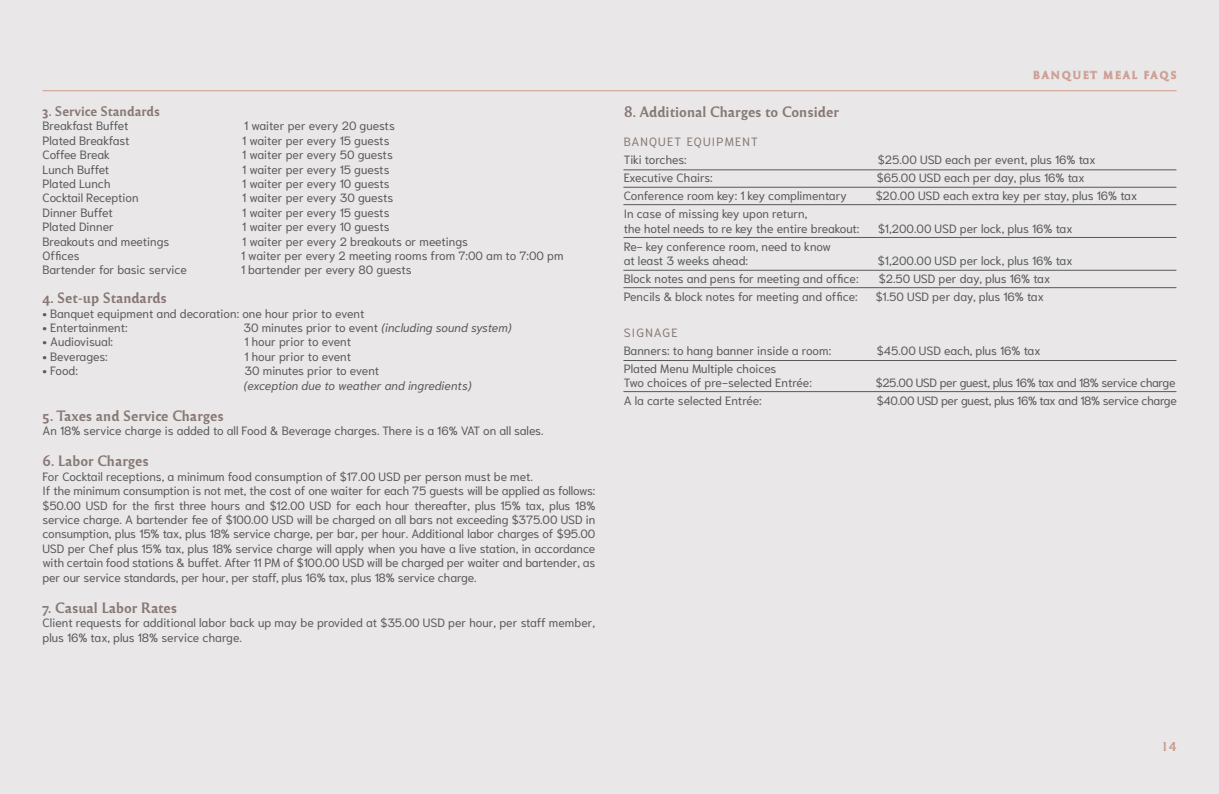
<style>
.page{position:relative;width:1219px;height:794px;background:#e9e7e7}
.page>*{position:absolute;margin:0;border:0;box-sizing:border-box;transform-origin:0 0}
.t1{font:14px "Reforma 1969 Negra";color:#877874}
.t2{font:13px "Reforma 1969 Negra";color:#877874}
.t3{font:12px/14.4px "Niramit";letter-spacing:-.01em;color:#58595b}
.t4{font:italic 12px "Niramit";color:#58595b}
.t5{font:12px "Niramit";letter-spacing:.1em;color:#877874}
.t6{font:12px "Reforma 1969 Negra";color:#cd9a8d}
.t7{font:10px "Reforma 1969 Negra";letter-spacing:.2em;color:#cd9a8d}
.s1{font-style:normal}
</style>
<div class="page">
<hr style="left:623px;top:169px;width:553px;height:1px;background:#58595b">
<hr style="left:623px;top:187px;width:553px;height:1px;background:#58595b">
<hr style="left:623px;top:204px;width:553px;height:1px;background:#58595b">
<hr style="left:623px;top:237px;width:553px;height:1px;background:#58595b">
<hr style="left:623px;top:270px;width:553px;height:1px;background:#58595b">
<hr style="left:623px;top:287px;width:553px;height:1px;background:#58595b">
<hr style="left:623px;top:360px;width:553px;height:1px;background:#58595b">
<hr style="left:623px;top:391px;width:553px;height:1px;background:#58595b">
<hr style="left:43px;top:90px;width:1133px;height:1px;background:#cd9a8d">
<svg style="left:1033px;top:71px;width:64px;height:10px"></svg>
<svg style="left:1103px;top:71px;width:34px;height:21px"></svg>
<svg style="left:1144px;top:71px;width:32px;height:10px"></svg>
<p class="t2" style="left:43px;top:103px;width:119px">3. Service Standards</p>
<p class="t3" style="left:43px;top:119px;width:87px">Breakfast Buffet</p>
<p class="t3" style="left:244px;top:119px;width:152px">1 waiter per every 20 guests</p>
<p class="t3" style="left:43px;top:133px;width:89px">Plated Breakfast</p>
<p class="t3" style="left:242px;top:133px;width:149px">1 waiter per every 15 guests</p>
<p class="t3" style="left:43px;top:147px;width:69px">Coffee Break</p>
<p class="t3" style="left:242px;top:147px;width:152px">1 waiter per every 50 guests</p>
<p class="t3" style="left:43px;top:162px;width:68px">Lunch Buffet</p>
<p class="t3" style="left:242px;top:162px;width:149px">1 waiter per every 15 guests</p>
<p class="t3" style="left:43px;top:176px;width:70px">Plated Lunch</p>
<p class="t3" style="left:242px;top:176px;width:149px">1 waiter per every 10 guests</p>
<p class="t3" style="left:43px;top:191px;width:98px">Cocktail Reception</p>
<p class="t3" style="left:242px;top:191px;width:152px">1 waiter per every 30 guests</p>
<p class="t3" style="left:43px;top:205px;width:72px">Dinner Buffet</p>
<p class="t3" style="left:242px;top:205px;width:149px">1 waiter per every 15 guests</p>
<p class="t3" style="left:43px;top:219px;width:73px">Plated Dinner</p>
<p class="t3" style="left:242px;top:219px;width:149px">1 waiter per every 10 guests</p>
<p class="t3" style="left:43px;top:234px;width:128px">Breakouts and meetings</p>
<p class="t3" style="left:242px;top:234px;width:227px">1 waiter per every 2 breakouts or meetings</p>
<p class="t3" style="left:43px;top:248px;width:39px">Offices</p>
<p class="t3" style="left:241px;top:248px;width:324px">1 waiter per every 2 meeting rooms from 7:00 am to 7:00 pm</p>
<p class="t3" style="left:43px;top:263px;width:146px">Bartender for basic service</p>
<p class="t3" style="left:241px;top:263px;width:172px">1 bartender per every 80 guests</p>
<p class="t1" style="left:43px;top:290px;width:126px">4. Set-up Standards</p>
<p class="t3" style="left:43px;top:306px;width:324px">• Banquet equipment and decoration: one hour prior to event</p>
<p class="t3" style="left:43px;top:320px;width:87px">• Entertainment:</p>
<p class="t4" style="left:243px;top:317px;width:270px"><span class="s1">30 minutes prior to event</span> (including sound system)</p>
<p class="t3" style="left:43px;top:335px;width:72px">• Audiovisual:</p>
<p class="t3" style="left:245px;top:335px;width:108px">1 hour prior to event</p>
<p class="t3" style="left:43px;top:349px;width:67px">• Beverages:</p>
<p class="t3" style="left:245px;top:349px;width:108px">1 hour prior to event</p>
<p class="t3" style="left:43px;top:363px;width:37px">• Food:</p>
<p class="t3" style="left:245px;top:363px;width:136px">30 minutes prior to event</p>
<p class="t4" style="left:244px;top:375px;width:229px">(exception due to weather and ingredients)</p>
<p class="t1" style="left:43px;top:407px;width:183px">5. Taxes and Service Charges</p>
<p class="t3" style="left:43px;top:423px;width:502px">An 18% service charge is added to all Food &amp; Beverage charges. There is a 16% VAT on all sales.</p>
<p class="t1" style="left:43px;top:453px;width:108px">6. Labor Charges</p>
<p class="t3" style="left:43px;top:469px;width:554px">For Cocktail receptions, a minimum food consumption of $17.00 USD per person must be met.<br>If the minimum consumption is not met, the cost of one waiter for each 75 guests will be applied as follows: $50.00 USD for the first three hours and $12.00 USD for each hour thereafter, plus 15% tax, plus 18% service charge. A bartender fee of $100.00 USD will be charged on all bars not exceeding $375.00 USD in consumption, plus 15% tax, plus 18% service charge, per bar, per hour. Additional labor charges of $95.00<br>USD per Chef plus 15% tax, plus 18% service charge will apply when you have a live station, in accordance with certain food stations &amp; buffet. After 11 PM of $100.00 USD will be charged per waiter and bartender, as per our service standards, per hour, per staff, plus 16% tax, plus 18% service charge.</p>
<p class="t1" style="left:43px;top:599px;width:136px">7. Casual Labor Rates</p>
<p class="t3" style="left:43px;top:615px;width:554px">Client requests for additional labor back up may be provided at $35.00 USD per hour, per staff member, plus 16% tax, plus 18% service charge.</p>
<p class="t7" style="left:1033px;top:69px;width:145px">banquet meal f aqs</p>
<p class="t1" style="left:624px;top:103px;width:217px">8. Additional Charges to Consider</p>
<p class="t5" style="left:624px;top:132px;width:17px">Banq</p>
<p class="t5" style="left:658px;top:132px;width:62px">uet Equipment</p>
<p class="t3" style="left:624px;top:152px;width:65px">Tiki torches:</p>
<p class="t3" style="left:878px;top:152px;width:219px">$25.00 USD each per event, plus 16% tax</p>
<p class="t3" style="left:624px;top:170px;width:91px">Executive Chairs:</p>
<p class="t3" style="left:877px;top:170px;width:209px">$65.00 USD each per day, plus 16% tax</p>
<p class="t3" style="left:624px;top:188px;width:225px">Conference room key: 1 key complimentary</p>
<p class="t3" style="left:876px;top:188px;width:263px">$20.00 USD each extra key per stay, plus 16% tax</p>
<p class="t3" style="left:624px;top:206px;width:237px">In case of missing key upon return,<br>the hotel needs to re key the entire breakout:</p>
<p class="t3" style="left:878px;top:221px;width:196px">$1,200.00 USD per lock, plus 16% tax</p>
<p class="t3" style="left:624px;top:239px;width:209px">Re- key conference room, need to know at least 3 weeks ahead:</p>
<p class="t3" style="left:878px;top:253px;width:196px">$1,200.00 USD per lock, plus 16% tax</p>
<p class="t3" style="left:624px;top:271px;width:236px">Block notes and pens for meeting and office:</p>
<p class="t3" style="left:879px;top:271px;width:173px">$2.50 USD per day, plus 16% tax</p>
<p class="t3" style="left:624px;top:289px;width:236px">Pencils &amp; block notes for meeting and office:</p>
<p class="t3" style="left:876px;top:289px;width:170px">$1.50 USD per day, plus 16% tax</p>
<p class="t5" style="left:624px;top:322px;width:17px">Signage</p>
<p class="t3" style="left:624px;top:343px;width:209px">Banners: to hang banner inside a room:</p>
<p class="t3" style="left:877px;top:343px;width:165px">$45.00 USD each, plus 16% tax</p>
<p class="t3" style="left:624px;top:361px;width:190px">Plated Menu Multiple choices<br>Two choices of pre-selected Entrée:</p>
<p class="t3" style="left:876px;top:376px;width:301px">$25.00 USD per guest, plus 16% tax and 18% service charge</p>
<p class="t3" style="left:624px;top:394px;width:140px">A la carte selected Entrée:</p>
<p class="t3" style="left:877px;top:394px;width:302px">$40.00 USD per guest, plus 16% tax and 18% service charge</p>
<p class="t6" style="left:1163px;top:739px;width:15px">14</p>
</div>
